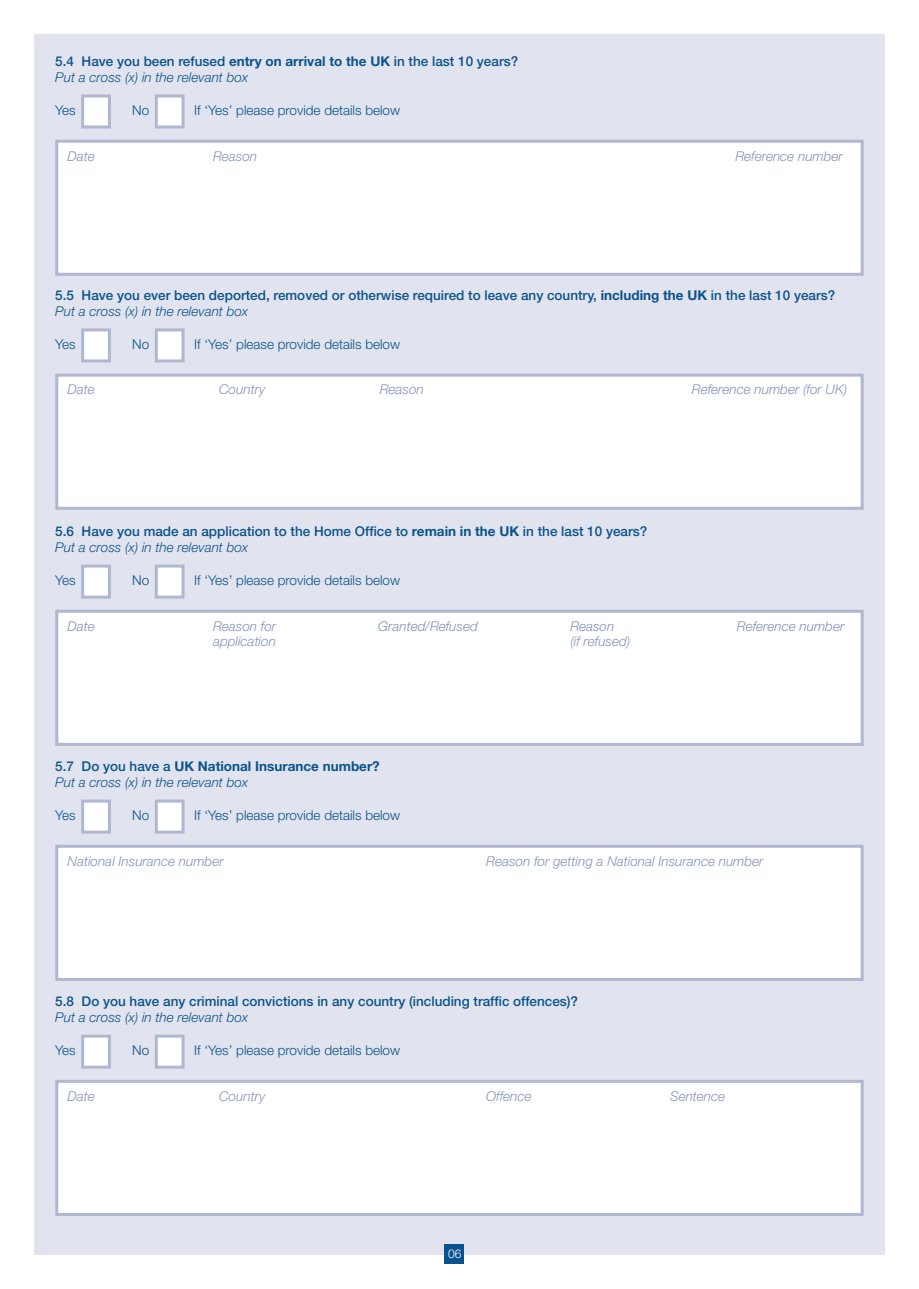
<style>
.page{position:relative;width:919px;height:1289px;background:#fff}
.page>*{position:absolute;margin:0;border:0;box-sizing:border-box;transform-origin:0 0}
.t1{font:500 13.5px/16.5px "Helvetica Neue";color:#0b538c}
.t2{font:italic 300 13.5px "Helvetica Neue";color:#8592ba}
.t3{font:300 13.5px "Helvetica Neue";color:#0b538c}
.t4{font:italic 300 13.5px/16.5px "Helvetica Neue";color:#0b538c}
.t5{font:300 12px "Helvetica Neue";color:#fff}
.s1{font-weight:700}
.s2{font-weight:300;font-style:italic}
.s3{font-weight:500;font-style:normal}
.s4{font-weight:700;font-style:normal}
</style>
<div class="page">
<div style="left:34px;top:34px;width:850px;height:1220px;background:#e1e4ee"></div>
<div style="left:57px;top:141px;width:805px;height:133px;background:#fff"></div>
<div style="left:55px;top:140px;width:808px;height:136px;border:3px solid #afb7d1"></div>
<div style="left:83px;top:96px;width:26px;height:31px;background:#fff"></div>
<div style="left:81px;top:94px;width:30px;height:34px;border:3px solid #afb7d1"></div>
<div style="left:156px;top:96px;width:27px;height:31px;background:#fff"></div>
<div style="left:155px;top:94px;width:29px;height:34px;border:3px solid #afb7d1"></div>
<div style="left:57px;top:375px;width:805px;height:133px;background:#fff"></div>
<div style="left:55px;top:373px;width:808px;height:137px;border:3px solid #afb7d1"></div>
<div style="left:83px;top:330px;width:26px;height:31px;background:#fff"></div>
<div style="left:81px;top:328px;width:30px;height:34px;border:3px solid #afb7d1"></div>
<div style="left:156px;top:330px;width:27px;height:31px;background:#fff"></div>
<div style="left:155px;top:328px;width:29px;height:34px;border:3px solid #afb7d1"></div>
<div style="left:57px;top:611px;width:805px;height:133px;background:#fff"></div>
<div style="left:55px;top:609px;width:808px;height:137px;border:3px solid #afb7d1"></div>
<div style="left:83px;top:566px;width:26px;height:31px;background:#fff"></div>
<div style="left:81px;top:564px;width:30px;height:34px;border:3px solid #afb7d1"></div>
<div style="left:156px;top:566px;width:27px;height:31px;background:#fff"></div>
<div style="left:155px;top:564px;width:29px;height:34px;border:3px solid #afb7d1"></div>
<div style="left:57px;top:846px;width:805px;height:133px;background:#fff"></div>
<div style="left:55px;top:844px;width:808px;height:136px;border:3px solid #afb7d1"></div>
<div style="left:83px;top:801px;width:26px;height:31px;background:#fff"></div>
<div style="left:81px;top:799px;width:30px;height:34px;border:3px solid #afb7d1"></div>
<div style="left:156px;top:801px;width:27px;height:31px;background:#fff"></div>
<div style="left:155px;top:799px;width:29px;height:34px;border:3px solid #afb7d1"></div>
<div style="left:57px;top:1081px;width:805px;height:133px;background:#fff"></div>
<div style="left:55px;top:1079px;width:808px;height:136px;border:3px solid #afb7d1"></div>
<div style="left:83px;top:1036px;width:26px;height:31px;background:#fff"></div>
<div style="left:81px;top:1034px;width:30px;height:34px;border:3px solid #afb7d1"></div>
<div style="left:156px;top:1036px;width:27px;height:31px;background:#fff"></div>
<div style="left:155px;top:1034px;width:29px;height:34px;border:3px solid #afb7d1"></div>
<div style="left:444px;top:1244px;width:20px;height:19px;background:#0b538c"></div>
<p class="t1" style="left:55px;top:53px;width:464px">5.4 Have you been refused <span class="s1">entry on arrival to the UK</span> in the last 10 years?<br><span class="s2">Put a cross (x) in the relevant box</span></p>
<p class="t3" style="left:55px;top:102px;width:22px">Yes</p>
<p class="t3" style="left:132px;top:102px;width:19px">No</p>
<p class="t3" style="left:194px;top:102px;width:207px">If ‘Yes’ please provide details below</p>
<p class="t2" style="left:68px;top:148px;width:29px">Date</p>
<p class="t2" style="left:213px;top:148px;width:46px">Reason</p>
<p class="t2" style="left:735px;top:148px;width:109px">Reference number</p>
<p class="t1" style="left:55px;top:287px;width:781px">5.5 Have you ever been deported, removed or otherwise required to leave any country, <span class="s1">including the UK</span> in the last 10 years?<br><span class="s2">Put a cross (x) in the relevant box</span></p>
<p class="t3" style="left:55px;top:335px;width:22px">Yes</p>
<p class="t3" style="left:132px;top:335px;width:19px">No</p>
<p class="t3" style="left:194px;top:335px;width:207px">If ‘Yes’ please provide details below</p>
<p class="t2" style="left:68px;top:381px;width:29px">Date</p>
<p class="t2" style="left:219px;top:381px;width:48px">Country</p>
<p class="t2" style="left:380px;top:381px;width:46px">Reason</p>
<p class="t2" style="left:692px;top:381px;width:157px">Reference number (for UK)</p>
<p class="t1" style="left:55px;top:522px;width:593px">5.6 Have you made an application to the Home Office to <span class="s1">remain in the UK</span> in the last 10 years?<br><span class="s2">Put a cross (x) in the relevant box</span></p>
<p class="t3" style="left:55px;top:571px;width:22px">Yes</p>
<p class="t3" style="left:132px;top:571px;width:19px">No</p>
<p class="t3" style="left:194px;top:571px;width:207px">If ‘Yes’ please provide details below</p>
<p class="t2" style="left:68px;top:618px;width:29px">Date</p>
<p class="t2" style="left:213px;top:618px;width:65px">Reason for</p>
<p class="t2" style="left:378px;top:618px;width:101px">Granted/Refused</p>
<p class="t2" style="left:570px;top:618px;width:46px">Reason</p>
<p class="t2" style="left:736px;top:618px;width:109px">Reference number</p>
<p class="t2" style="left:213px;top:633px;width:64px">application</p>
<p class="t2" style="left:570px;top:633px;width:61px">(if refused)</p>
<p class="t4" style="left:55px;top:757px;width:326px"><span class="s3">5.7 Do you have a</span> <span class="s4">UK National Insurance number?<br></span>Put a cross (x) in the relevant box</p>
<p class="t3" style="left:55px;top:806px;width:22px">Yes</p>
<p class="t3" style="left:132px;top:806px;width:19px">No</p>
<p class="t3" style="left:194px;top:806px;width:207px">If ‘Yes’ please provide details below</p>
<p class="t2" style="left:68px;top:853px;width:158px">National Insurance number</p>
<p class="t2" style="left:486px;top:853px;width:279px">Reason for getting a National Insurance number</p>
<p class="t1" style="left:55px;top:992px;width:524px">5.8 Do you have any criminal convictions in any country (including traffic offences)?</p>
<p class="t4" style="left:55px;top:1009px;width:194px">Put a cross (x) in the relevant box</p>
<p class="t3" style="left:55px;top:1041px;width:22px">Yes</p>
<p class="t3" style="left:132px;top:1041px;width:19px">No</p>
<p class="t3" style="left:194px;top:1041px;width:207px">If ‘Yes’ please provide details below</p>
<p class="t2" style="left:68px;top:1087px;width:29px">Date</p>
<p class="t2" style="left:219px;top:1087px;width:48px">Country</p>
<p class="t2" style="left:486px;top:1087px;width:47px">Offence</p>
<p class="t2" style="left:670px;top:1087px;width:57px">Sentence</p>
<p class="t5" style="left:448px;top:1246px;width:15px">06</p>
</div>
